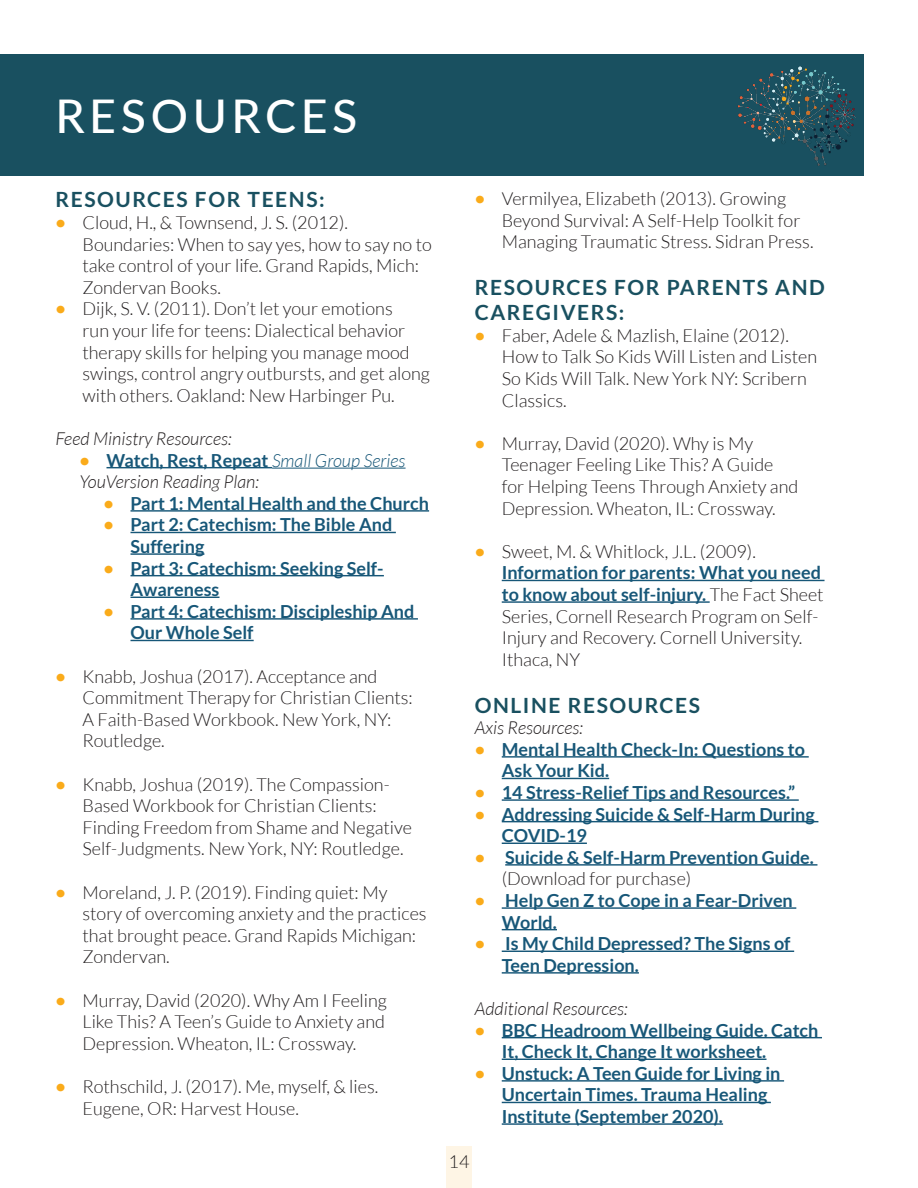
<style>
.page{position:relative;width:918px;height:1188px;background:#fff}
.page>*{position:absolute;margin:0;border:0;box-sizing:border-box;transform-origin:0 0}
.t1{font:500 46.5px "Lato";letter-spacing:.1em;color:#fff}
.t2{font:700 21px/25.2px "Lato";letter-spacing:.075em;color:#195060}
.t3{font:300 18px/21.6px "Lato";color:#231f20}
.t4{font:700 18px/21.6px "Lato";color:#175778}
.t5{font:italic 300 18px/21.6px "Lato";color:#231f20}
.s1{font-weight:700;color:#faab1a}
.s2{font-weight:700;font-style:normal;color:#faab1a}
.s3{font-weight:700;font-style:normal;color:#175778}
.s4{color:#175778}
.s5{color:#faab1a}
.s6{font-weight:700;color:#175778}
.s7{font-weight:300;color:#231f20}
</style>
<div class="page">
<div style="left:446px;top:1146px;width:26px;height:42px;background:#fef5e5"></div>
<hr style="left:106px;top:467px;width:166px;height:1px;background:#175778">
<hr style="left:272px;top:468px;width:134px;height:1px;background:#175778">
<hr style="left:130px;top:510px;width:299px;height:2px;background:#175778">
<hr style="left:130px;top:532px;width:266px;height:1px;background:#175778">
<hr style="left:130px;top:553px;width:74px;height:2px;background:#175778">
<hr style="left:130px;top:575px;width:254px;height:1px;background:#175778">
<hr style="left:130px;top:597px;width:89px;height:1px;background:#175778">
<hr style="left:130px;top:618px;width:288px;height:2px;background:#175778">
<hr style="left:130px;top:640px;width:124px;height:1px;background:#175778">
<div style="left:0;top:54px;width:864px;height:122px;background:#195060"></div>
<hr style="left:502px;top:580px;width:323px;height:1px;background:#175778">
<hr style="left:502px;top:601px;width:208px;height:2px;background:#175778">
<hr style="left:502px;top:756px;width:307px;height:2px;background:#175778">
<hr style="left:502px;top:778px;width:107px;height:1px;background:#175778">
<hr style="left:502px;top:799px;width:297px;height:2px;background:#175778">
<hr style="left:502px;top:821px;width:316px;height:1px;background:#175778">
<hr style="left:502px;top:843px;width:85px;height:1px;background:#175778">
<hr style="left:505px;top:864px;width:312px;height:2px;background:#175778">
<hr style="left:502px;top:907px;width:294px;height:2px;background:#175778">
<hr style="left:502px;top:929px;width:55px;height:1px;background:#175778">
<hr style="left:502px;top:951px;width:292px;height:1px;background:#175778">
<hr style="left:502px;top:972px;width:137px;height:2px;background:#175778">
<hr style="left:502px;top:1037px;width:320px;height:1px;background:#175778">
<hr style="left:502px;top:1059px;width:265px;height:1px;background:#175778">
<hr style="left:502px;top:1080px;width:282px;height:2px;background:#175778">
<hr style="left:502px;top:1102px;width:269px;height:1px;background:#175778">
<hr style="left:502px;top:1123px;width:221px;height:2px;background:#175778">
<img style="left:737px;top:66px;width:119px;height:100px">
<h1 class="t1" style="left:55px;top:83px;width:304px">RESOURCES</h1>
<p class="t2" style="left:56px;top:187px;width:271px">RESOURCES FOR TEENS:</p>
<p class="t3" style="left:82px;top:212px;width:351px;text-indent:-27px"><span class="s1">•</span> Cloud, H., &amp; Townsend, J. S. (2012).<br>Boundaries: When to say yes, how to say no to take control of your life. Grand Rapids, Mich:<br>Zondervan Books.</p>
<p class="t3" style="left:82px;top:298px;width:349px;text-indent:-27px"><span class="s1">•</span> Dijk, S. V. (2011). Don’t let your emotions<br>run your life for teens: Dialectical behavior therapy skills for helping you manage mood swings, control angry outbursts, and get along with others. Oakland: New Harbinger Pu.</p>
<p class="t5" style="left:56px;top:428px;width:178px">Feed Ministry Resources:</p>
<p class="t5" style="left:79px;top:450px;width:328px"><span class="s2">•</span> <span class="s3">Watch, Rest, Repeat</span> <span class="s4">Small Group Series<br></span>YouVersion Reading Plan:</p>
<p class="t4" style="left:103px;top:492px;width:327px"><span class="s5">•</span> Part 1: Mental Health and the Church</p>
<p class="t4" style="left:130px;top:514px;width:263px;text-indent:-27px"><span class="s5">•</span> Part 2: Catechism: The Bible And<br>Suffering</p>
<p class="t4" style="left:130px;top:557px;width:255px;text-indent:-27px"><span class="s5">•</span> Part 3: Catechism: Seeking Self-<br>Awareness</p>
<p class="t4" style="left:130px;top:600px;width:285px;text-indent:-27px"><span class="s5">•</span> Part 4: Catechism: Discipleship And<br>Our Whole Self</p>
<p class="t3" style="left:82px;top:665px;width:332px;text-indent:-27px"><span class="s1">•</span> Knabb, Joshua (2017). Acceptance and Commitment Therapy for Christian Clients:<br>A Faith-Based Workbook. New York, NY:<br>Routledge.</p>
<p class="t3" style="left:82px;top:773px;width:331px;text-indent:-27px"><span class="s1">•</span> Knabb, Joshua (2019). The Compassion-Based Workbook for Christian Clients:<br>Finding Freedom from Shame and Negative Self-Judgments. New York, NY: Routledge.</p>
<p class="t3" style="left:82px;top:881px;width:346px;text-indent:-27px"><span class="s1">•</span> Moreland, J. P. (2019). Finding quiet: My story of overcoming anxiety and the practices that brought peace. Grand Rapids Michigan:<br>Zondervan.</p>
<p class="t3" style="left:82px;top:989px;width:306px;text-align:justify;text-indent:-27px"><span class="s1">•</span> Murray, David (2020). Why Am I Feeling Like This? A Teen’s Guide to Anxiety and Depression. Wheaton, IL: Crossway.</p>
<p class="t3" style="left:82px;top:1076px;width:297px;text-indent:-27px"><span class="s1">•</span> Rothschild, J. (2017). Me, myself, &amp; lies.<br>Eugene, OR: Harvest House.</p>
<p class="t3" style="left:502px;top:188px;width:313px;text-indent:-27px"><span class="s1">•</span> Vermilyea, Elizabeth (2013). Growing<br>Beyond Survival: A Self-Help Toolkit for<br>Managing Traumatic Stress. Sidran Press.</p>
<p class="t2" style="left:475px;top:274px;width:352px">RESOURCES FOR PARENTS AND<br>CAREGIVERS:</p>
<p class="t3" style="left:502px;top:325px;width:317px;text-indent:-27px"><span class="s1">•</span> Faber, Adele &amp; Mazlish, Elaine (2012).<br>How to Talk So Kids Will Listen and Listen<br>So Kids Will Talk. New York NY: Scribern<br>Classics.</p>
<p class="t3" style="left:502px;top:433px;width:298px;text-indent:-27px"><span class="s1">•</span> Murray, David (2020). Why is My Teenager Feeling Like This? A Guide for Helping Teens Through Anxiety and Depression. Wheaton, IL: Crossway.</p>
<p class="t3" style="left:502px;top:541px;width:323px;text-indent:-27px"><span class="s1">•</span> Sweet, M. &amp; Whitlock, J.L. (2009).<br><span class="s6">Information for parents: What you need to know about self-injury.</span> The Fact Sheet Series, Cornell Research Program on Self-Injury and Recovery. Cornell University.<br>Ithaca, NY</p>
<p class="t2" style="left:475px;top:692px;width:227px">ONLINE RESOURCES</p>
<p class="t5" style="left:475px;top:718px;width:110px">Axis Resources:</p>
<p class="t4" style="left:502px;top:738px;width:305px;text-indent:-27px"><span class="s5">•</span> Mental Health Check-In: Questions to<br>Ask Your Kid.</p>
<p class="t4" style="left:475px;top:781px;width:322px"><span class="s5">•</span> 14 Stress-Relief Tips and Resources.”</p>
<p class="t4" style="left:502px;top:803px;width:315px;text-indent:-27px"><span class="s5">•</span> Addressing Suicide &amp; Self-Harm During<br>COVID-19</p>
<p class="t4" style="left:502px;top:846px;width:314px;text-indent:-27px"><span class="s5">•</span> Suicide &amp; Self-Harm Prevention Guide. <span class="s7">(Download for purchase)</span></p>
<p class="t4" style="left:502px;top:889px;width:293px;text-indent:-27px"><span class="s5">•</span> Help Gen Z to Cope in a Fear-Driven<br>World.</p>
<p class="t4" style="left:502px;top:933px;width:290px;text-indent:-27px"><span class="s5">•</span> Is My Child Depressed? The Signs of<br>Teen Depression.</p>
<p class="t5" style="left:475px;top:998px;width:155px">Additional Resources:</p>
<p class="t4" style="left:502px;top:1019px;width:318px;text-indent:-27px"><span class="s5">•</span> BBC Headroom Wellbeing Guide. Catch<br>It, Check It, Change It worksheet.</p>
<p class="t4" style="left:502px;top:1062px;width:280px;text-indent:-27px"><span class="s5">•</span> Unstuck: A Teen Guide for Living in<br>Uncertain Times. Trauma Healing<br>Institute (September 2020).</p>
<p class="t3" style="left:449px;top:1151px;width:22px">14</p>
</div>
